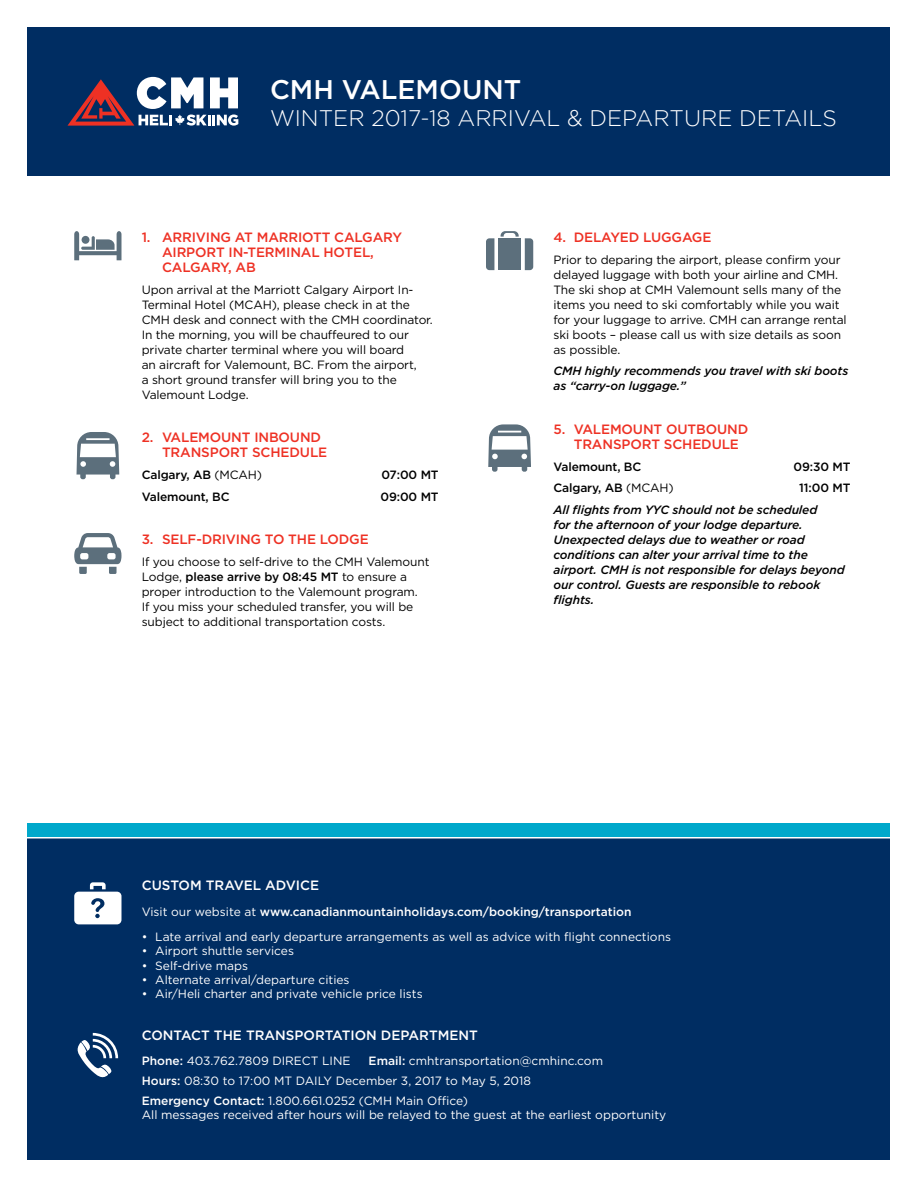
<style>
.page{position:relative;width:918px;height:1188px;background:#fff}
.page>*{position:absolute;margin:0;border:0;box-sizing:border-box;transform-origin:0 0}
.t1{font:500 27px "Gotham";color:#fff}
.t2{font:300 22.5px "Gotham";color:#fff}
.t3{font:500 13.5px/15px "Gotham";letter-spacing:-.01em;color:#ee3124}
.t4{font:500 13.5px "Gotham";color:#fff}
.t5{font:12px/15px "Gotham";letter-spacing:-.01em;color:#000}
.t6{font:12px/19.8px "Gotham";color:#fff}
.t7{font:italic 500 12px/15px "Gotham";letter-spacing:-.01em;color:#000}
.t8{font:500 12px "Gotham";letter-spacing:-.01em;color:#000}
.t9{font:500 12px "Gotham";color:#fff}
.s1{font-weight:400}
.s2{font-weight:500}
</style>
<div class="page">
<div style="left:27px;top:27px;width:863px;height:149px;background:#002d62"></div>
<div style="left:27px;top:837px;width:863px;height:323px;background:#002d62"></div>
<div style="left:27px;top:824px;width:863px;height:13px;background:#00a8cb"></div>
<svg style="left:74px;top:231px;width:47px;height:29px"></svg>
<hr style="left:0;top:837px;width:918px;height:1px;background:#fff">
<svg style="left:74px;top:533px;width:48px;height:41px"></svg>
<svg style="left:76px;top:432px;width:43px;height:47px"></svg>
<svg style="left:74px;top:882px;width:47px;height:42px"></svg>
<svg style="left:77px;top:1033px;width:41px;height:45px"></svg>
<div style="left:498px;top:238px;width:23px;height:32px;background:#5c6f7c"></div>
<svg style="left:486px;top:238px;width:8px;height:32px"></svg>
<svg style="left:525px;top:238px;width:8px;height:32px"></svg>
<svg style="left:501px;top:231px;width:18px;height:6px"></svg>
<svg style="left:488px;top:424px;width:43px;height:48px"></svg>
<svg style="left:68px;top:77px;width:170px;height:49px"></svg>
<h1 class="t1" style="left:270px;top:71px;width:253px">CMH VALEMOUNT</h1>
<h2 class="t2" style="left:270px;top:105px;width:568px">WINTER 2017-18 ARRIVAL &amp; DEPARTURE DETAILS</h2>
<p class="t3" style="left:162px;top:229px;width:242px;text-indent:-20px">1. ARRIVING AT MARRIOTT CALGARY<br>AIRPORT IN-TERMINAL HOTEL,<br>CALGARY, AB</p>
<p class="t5" style="left:142px;top:282px;width:293px">Upon arrival at the Marriott Calgary Airport In-Terminal Hotel (MCAH), please check in at the CMH desk and connect with the CMH coordinator.<br>In the morning, you will be chauffeured to our private charter terminal where you will board<br>an aircraft for Valemount, BC. From the airport,<br>a short ground transfer will bring you to the Valemount Lodge.</p>
<p class="t3" style="left:162px;top:430px;width:167px;text-indent:-20px">2. VALEMOUNT INBOUND<br>TRANSPORT SCHEDULE</p>
<p class="t8" style="left:142px;top:467px;width:122px">Calgary, AB <span class="s1">(MCAH)</span></p>
<p class="t8" style="left:381px;top:467px;width:59px">07:00 MT</p>
<p class="t8" style="left:142px;top:489px;width:89px">Valemount, BC</p>
<p class="t8" style="left:381px;top:489px;width:60px">09:00 MT</p>
<p class="t3" style="left:142px;top:532px;width:229px">3. SELF-DRIVING TO THE LODGE</p>
<p class="t5" style="left:142px;top:554px;width:289px">If you choose to self-drive to the CMH Valemount Lodge, <span class="s2">please arrive by 08:45 MT</span> to ensure a proper introduction to the Valemount program.<br>If you miss your scheduled transfer, you will be subject to additional transportation costs.</p>
<p class="t3" style="left:554px;top:229px;width:159px">4. DELAYED LUGGAGE</p>
<p class="t5" style="left:554px;top:252px;width:295px">Prior to deparing the airport, please confirm your delayed luggage with both your airline and CMH.<br>The ski shop at CMH Valemount sells many of the items you need to ski comfortably while you wait for your luggage to arrive. CMH can arrange rental ski boots – please call us with size details as soon as possible.</p>
<p class="t7" style="left:554px;top:364px;width:296px">CMH highly recommends you travel with ski boots as “carry-on luggage.”</p>
<p class="t3" style="left:574px;top:421px;width:176px;text-indent:-20px">5. VALEMOUNT OUTBOUND<br>TRANSPORT SCHEDULE</p>
<p class="t8" style="left:554px;top:459px;width:89px">Valemount, BC</p>
<p class="t8" style="left:794px;top:459px;width:58px">09:30 MT</p>
<p class="t8" style="left:554px;top:480px;width:122px">Calgary, AB <span class="s1">(MCAH)</span></p>
<p class="t8" style="left:799px;top:480px;width:53px">11:00 MT</p>
<p class="t7" style="left:554px;top:502px;width:293px">All flights from YYC should not be scheduled<br>for the afternoon of your lodge departure.<br>Unexpected delays due to weather or road conditions can alter your arrival time to the airport. CMH is not responsible for delays beyond our control. Guests are responsible to rebook flights.</p>
<p class="t4" style="left:142px;top:877px;width:179px">CUSTOM TRAVEL ADVICE</p>
<p class="t9" style="left:142px;top:903px;width:491px"><span class="s1">Visit our website at</span> www.canadianmountainholidays.com/booking/transportation</p>
<p class="t6" style="left:142px;top:926px;width:531px">• Late arrival and early departure arrangements as well as advice with flight connections</p>
<p class="t6" style="left:142px;top:941px;width:154px">• Airport shuttle services</p>
<p class="t6" style="left:142px;top:955px;width:108px">• Self-drive maps</p>
<p class="t6" style="left:142px;top:970px;width:209px">• Alternate arrival/departure cities</p>
<p class="t6" style="left:142px;top:984px;width:282px">• Air/Heli charter and private vehicle price lists</p>
<p class="t4" style="left:142px;top:1026px;width:338px">CONTACT THE TRANSPORTATION DEPARTMENT</p>
<p class="t6" style="left:142px;top:1051px;width:210px"><span class="s2">Phone:</span> 403.762.7809 DIRECT LINE</p>
<p class="t6" style="left:142px;top:1051px;width:463px;text-indent:227px"><span class="s2">Email:</span> cmhtransportation@cmhinc.com<br><span class="s2">Hours:</span> 08:30 to 17:00 MT DAILY December 3, 2017 to May 5, 2018<br><span class="s2">Emergency Contact:</span> 1.800.661.0252 (CMH Main Office)</p>
<p class="t6" style="left:142px;top:1105px;width:526px">All messages received after hours will be relayed to the guest at the earliest opportunity</p>
</div>
